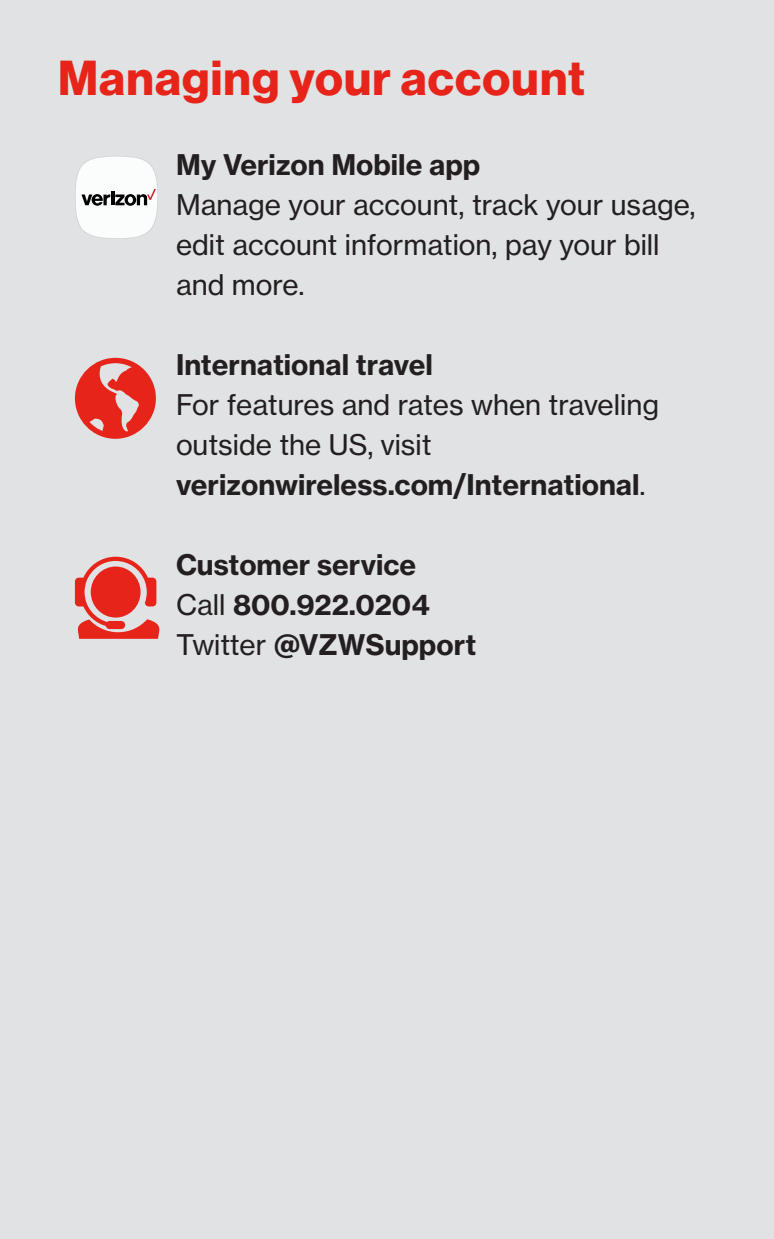
<style>
.page{position:relative;width:774px;height:1239px;background:#e1e2e4}
.page>*{position:absolute;margin:0;border:0;box-sizing:border-box;transform-origin:0 0}
.Headline{font:48px "N Haas Grotesk DS Std 75 Bd";letter-spacing:.025em;color:#e72419}
.Body{font:28px/40px "N Haas Grotesk TX Std 55 Rg";color:#231f20}
.Body-2{font:28px "N Haas Grotesk TX Std 75 Bd";color:#231f20}
.s1{font-family:"N Haas Grotesk TX Std 75 Bd"}
.s2{font-family:"N Haas Grotesk TX Std 55 Rg"}
</style>
<div class="page">
<svg style="left:75px;top:557px;width:85px;height:82px"></svg>
<svg style="left:75px;top:358px;width:81px;height:81px"></svg>
<svg style="left:75px;top:156px;width:83px;height:83px"></svg>
<p class="Headline" style="left:58px;top:50px;width:528px">Managing your account</p>
<p class="Body-2" style="left:176px;top:147px;width:306px">My Verizon Mobile app</p>
<p class="Body" style="left:176px;top:185px;width:521px">Manage your account, track your usage, edit account information, pay your bill and more.</p>
<p class="Body-2" style="left:176px;top:347px;width:258px">International travel</p>
<p class="Body" style="left:176px;top:385px;width:484px">For features and rates when traveling outside the US, visit <span class="s1">verizonwireless.com/International</span>.</p>
<p class="Body-2" style="left:176px;top:547px;width:242px">Customer service</p>
<p class="Body-2" style="left:176px;top:587px;width:255px"><span class="s2">Call</span> 800.922.0204</p>
<p class="Body-2" style="left:176px;top:627px;width:302px"><span class="s2">Twitter</span> @VZWSupport</p>
</div>
